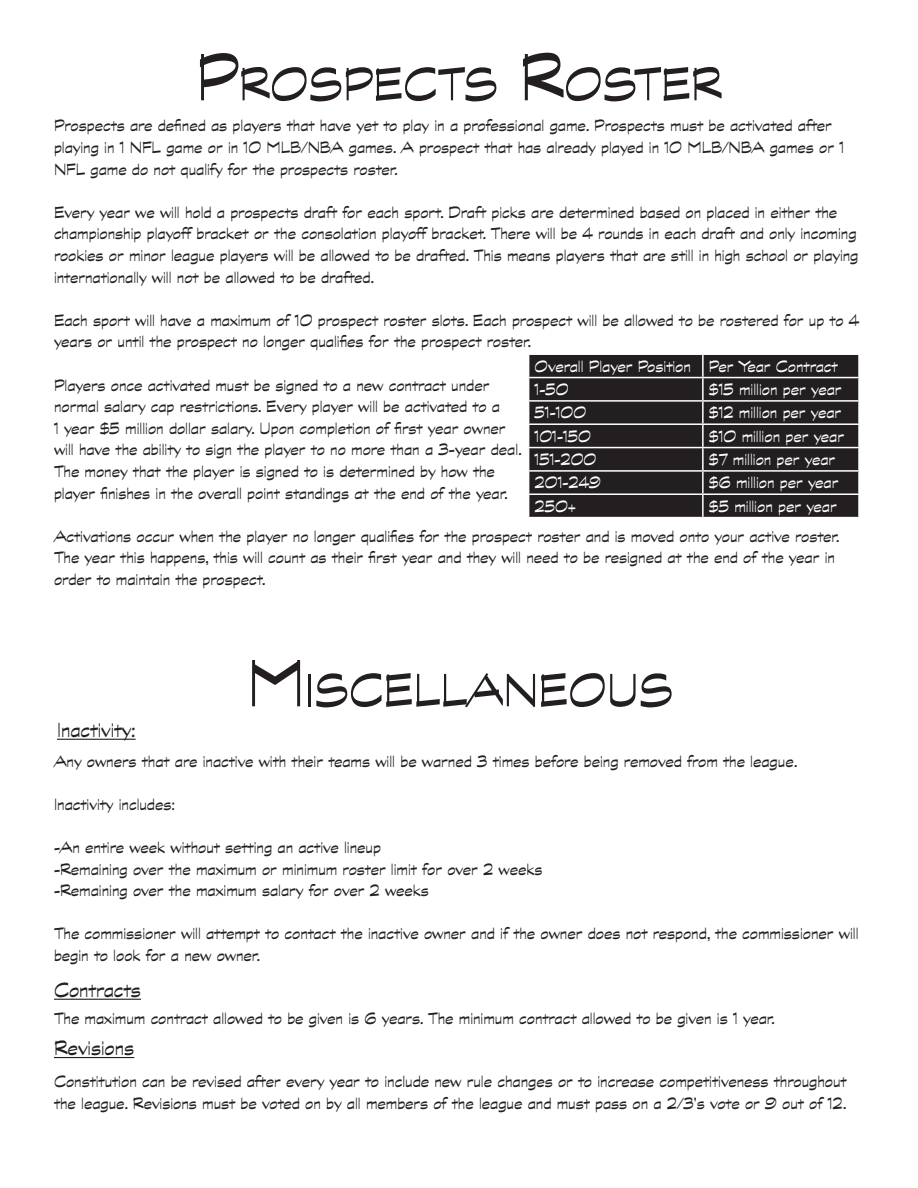
<style>
.page{position:relative;width:918px;height:1188px;background:#fff}
.page>*{position:absolute;margin:0;border:0;box-sizing:border-box;transform-origin:0 0}
.t1{font:51.45px "Graphite Std";color:#231f20}
.Black_Graphite_Under{font:22.5px "Graphite Std";color:#231f20}
.t2{font:18px/21.6px "Graphite Std";color:#231f20}
.t3{font:18px "Graphite Std";color:#fff}
.s1{font-size:73.5px}
</style>
<div class="page">
<div style="left:529px;top:355px;width:329px;height:162px;background:#231f20"></div>
<hr style="left:702px;top:355px;width:2px;height:22px;background:#fff">
<hr style="left:528px;top:377px;width:175px;height:1px;background:#fff">
<hr style="left:703px;top:377px;width:157px;height:1px;background:#fff">
<hr style="left:702px;top:378px;width:2px;height:22px;background:#fff">
<hr style="left:528px;top:400px;width:175px;height:2px;background:#fff">
<hr style="left:703px;top:400px;width:157px;height:2px;background:#fff">
<hr style="left:702px;top:402px;width:2px;height:21px;background:#fff">
<hr style="left:528px;top:423px;width:175px;height:2px;background:#fff">
<hr style="left:703px;top:423px;width:157px;height:2px;background:#fff">
<hr style="left:702px;top:425px;width:2px;height:22px;background:#fff">
<hr style="left:528px;top:447px;width:175px;height:1px;background:#fff">
<hr style="left:703px;top:447px;width:157px;height:1px;background:#fff">
<hr style="left:702px;top:448px;width:2px;height:22px;background:#fff">
<hr style="left:528px;top:470px;width:175px;height:2px;background:#fff">
<hr style="left:703px;top:470px;width:157px;height:2px;background:#fff">
<hr style="left:702px;top:472px;width:2px;height:21px;background:#fff">
<hr style="left:528px;top:493px;width:175px;height:2px;background:#fff">
<hr style="left:703px;top:493px;width:157px;height:2px;background:#fff">
<hr style="left:702px;top:495px;width:2px;height:22px;background:#fff">
<hr style="left:57px;top:739px;width:79px;height:1px;background:#231f20">
<hr style="left:54px;top:999px;width:87px;height:1px;background:#231f20">
<hr style="left:54px;top:1057px;width:80px;height:1px;background:#231f20">
<p class="t1" style="left:196px;top:56px;width:527px"><span class="s1">P</span>ROSPECTS <span class="s1">R</span>OSTER</p>
<p class="t2" style="left:54px;top:115px;width:792px">Prospects are defined as players that have yet to play in a professional game. Prospects must be activated after playing in 1 NFL game or in 10 MLB/NBA games. A prospect that has already played in 10 MLB/NBA games or 1<br>NFL game do not qualify for the prospects roster.</p>
<p class="t2" style="left:54px;top:201px;width:806px">Every year we will hold a prospects draft for each sport. Draft picks are determined based on placed in either the championship playoff bracket or the consolation playoff bracket. There will be 4 rounds in each draft and only incoming rookies or minor league players will be allowed to be drafted. This means players that are still in high school or playing internationally will not be allowed to be drafted.</p>
<p class="t2" style="left:54px;top:309px;width:807px">Each sport will have a maximum of 10 prospect roster slots. Each prospect will be allowed to be rostered for up to 4 years or until the prospect no longer qualifies for the prospect roster.</p>
<p class="t2" style="left:54px;top:374px;width:437px">Players once activated must be signed to a new contract under</p>
<p class="t2" style="left:54px;top:396px;width:448px">normal salary cap restrictions. Every player will be activated to a</p>
<p class="t2" style="left:54px;top:417px;width:453px">1 year $5 million dollar salary. Upon completion of first year owner</p>
<p class="t2" style="left:54px;top:439px;width:470px">will have the ability to sign the player to no more than a 3-year deal.</p>
<p class="t2" style="left:54px;top:461px;width:442px">The money that the player is signed to is determined by how the</p>
<p class="t2" style="left:54px;top:482px;width:456px">player finishes in the overall point standings at the end of the year.</p>
<p class="t2" style="left:54px;top:525px;width:787px">Activations occur when the player no longer qualifies for the prospect roster and is moved onto your active roster.<br>The year this happens, this will count as their first year and they will need to be resigned at the end of the year in order to maintain the prospect.</p>
<p class="t3" style="left:535px;top:356px;width:158px">Overall Player Position</p>
<p class="t3" style="left:709px;top:356px;width:130px">Per Year Contract</p>
<p class="t3" style="left:535px;top:379px;width:36px">1-50</p>
<p class="t3" style="left:709px;top:379px;width:134px">$15 million per year</p>
<p class="t3" style="left:535px;top:403px;width:53px">51-100</p>
<p class="t3" style="left:709px;top:403px;width:134px">$12 million per year</p>
<p class="t3" style="left:535px;top:426px;width:58px">101-150</p>
<p class="t3" style="left:709px;top:426px;width:137px">$10 million per year</p>
<p class="t3" style="left:535px;top:449px;width:63px">151-200</p>
<p class="t3" style="left:709px;top:449px;width:128px">$7 million per year</p>
<p class="t3" style="left:535px;top:473px;width:68px">201-249</p>
<p class="t3" style="left:709px;top:473px;width:131px">$6 million per year</p>
<p class="t3" style="left:535px;top:496px;width:43px">250+</p>
<p class="t3" style="left:709px;top:496px;width:129px">$5 million per year</p>
<p class="Black_Graphite_Under" style="left:57px;top:718px;width:80px">Inactivity:</p>
<p class="t1" style="left:247px;top:662px;width:428px"><span class="s1">M</span>ISCELLANEOUS</p>
<p class="t2" style="left:54px;top:750px;width:745px">Any owners that are inactive with their teams will be warned 3 times before being removed from the league.</p>
<p class="t2" style="left:54px;top:793px;width:122px">Inactivity includes:</p>
<p class="t2" style="left:54px;top:837px;width:329px">-An entire week without setting an active lineup</p>
<p class="t2" style="left:54px;top:858px;width:490px">-Remaining over the maximum or minimum roster limit for over 2 weeks</p>
<p class="t2" style="left:54px;top:880px;width:376px">-Remaining over the maximum salary for over 2 weeks</p>
<p class="t2" style="left:54px;top:923px;width:806px">The commissioner will attempt to contact the inactive owner and if the owner does not respond, the commissioner will begin to look for a new owner.</p>
<p class="Black_Graphite_Under" style="left:54px;top:978px;width:89px">Contracts</p>
<p class="t2" style="left:54px;top:1008px;width:723px">The maximum contract allowed to be given is 6 years. The minimum contract allowed to be given is 1 year.</p>
<p class="Black_Graphite_Under" style="left:54px;top:1036px;width:82px">Revisions</p>
<p class="t2" style="left:54px;top:1071px;width:794px">Constitution can be revised after every year to include new rule changes or to increase competitiveness throughout the league. Revisions must be voted on by all members of the league and must pass on a 2/3’s vote or 9 out of 12.</p>
</div>
